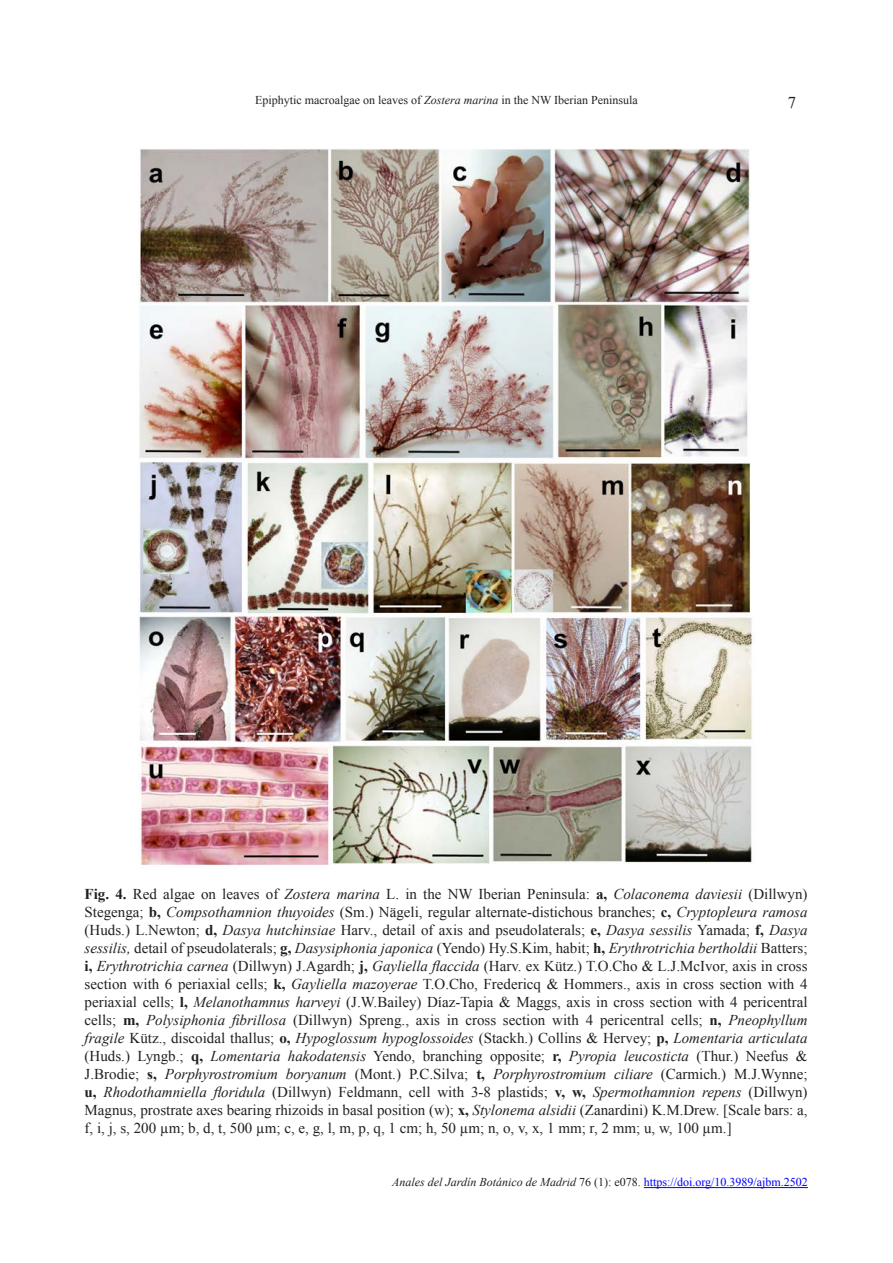
<style>
.page{position:relative;width:893px;height:1263px;background:#fff}
.page>*{position:absolute;margin:0;border:0;box-sizing:border-box;transform-origin:0 0}
.t1{font:16.5px "Times New Roman";color:#231f20}
.Titulo_articulo{font:15px/18px "Times New Roman";color:#231f20;text-align:justify}
.t2{font:12px "Times New Roman";color:#00f}
.t3{font:12px "Times New Roman";color:#231f20}
.s1{font-style:italic}
.s2{font-weight:700}
.s3{font-style:italic;color:#231f20}
.s4{color:#231f20}
</style>
<div class="page">
<hr style="left:644px;top:1187px;width:164px;height:1px;background:#00f">
<img style="left:139px;top:149px;width:615px;height:717px">
<p class="t3" style="left:255px;top:92px;width:384px">Epiphytic macroalgae on leaves of <span class="s1">Zostera marina</span> in the NW Iberian Peninsula</p>
<p class="t1" style="left:788px;top:91px;width:10px">7</p>
<p class="Titulo_articulo" style="left:85px;top:884px;width:724px"><span class="s2">Fig. 4.</span> Red algae on leaves of <span class="s1">Zostera marina</span> L. in the NW Iberian Peninsula: <span class="s2">a,</span> <span class="s1">Colaconema daviesii</span> (Dillwyn)<br>Stegenga; <span class="s2">b,</span> <span class="s1">Compsothamnion thuyoides</span> (Sm.) Nägeli, regular alternate-distichous branches; <span class="s2">c,</span> <span class="s1">Cryptopleura ramosa </span>(Huds.) L.Newton; <span class="s2">d,</span> <span class="s1">Dasya hutchinsiae</span> Harv., detail of axis and pseudolaterals; <span class="s2">e,</span> <span class="s1">Dasya sessilis</span> Yamada; <span class="s2">f,</span> <span class="s1">Dasya sessilis,</span> detail of pseudolaterals; <span class="s2">g,</span> <span class="s1">Dasysiphonia japonica</span> (Yendo) Hy.S.Kim, habit; <span class="s2">h,</span> <span class="s1">Erythrotrichia bertholdii</span> Batters; <span class="s2">i,</span> <span class="s1">Erythrotrichia carnea</span> (Dillwyn) J.Agardh; <span class="s2">j,</span> <span class="s1">Gayliella flaccida</span> (Harv. ex Kütz.) T.O.Cho &amp; L.J.McIvor, axis in cross section with 6 periaxial cells; <span class="s2">k,</span> <span class="s1">Gayliella mazoyerae</span> T.O.Cho, Fredericq &amp; Hommers., axis in cross section with 4 periaxial cells; <span class="s2">l,</span> <span class="s1">Melanothamnus harveyi</span> (J.W.Bailey) Díaz-Tapia &amp; Maggs, axis in cross section with 4 pericentral cells; <span class="s2">m,</span> <span class="s1">Polysiphonia fibrillosa</span> (Dillwyn) Spreng., axis in cross section with 4 pericentral cells; <span class="s2">n,</span> <span class="s1">Pneophyllum fragile</span> Kütz., discoidal thallus; <span class="s2">o,</span> <span class="s1">Hypoglossum hypoglossoides</span> (Stackh.) Collins &amp; Hervey; <span class="s2">p,</span> <span class="s1">Lomentaria articulata </span>(Huds.) Lyngb.; <span class="s2">q,</span> <span class="s1">Lomentaria hakodatensis</span> Yendo, branching opposite; <span class="s2">r,</span> <span class="s1">Pyropia leucosticta</span> (Thur.) Neefus &amp; J.Brodie; <span class="s2">s,</span> <span class="s1">Porphyrostromium boryanum</span> (Mont.) P.C.Silva; <span class="s2">t,</span> <span class="s1">Porphyrostromium ciliare</span> (Carmich.) M.J.Wynne; <span class="s2">u,</span> <span class="s1">Rhodothamniella floridula</span> (Dillwyn) Feldmann, cell with 3-8 plastids; <span class="s2">v, w,</span> <span class="s1">Spermothamnion repens</span> (Dillwyn)<br>Magnus, prostrate axes bearing rhizoids in basal position (w); <span class="s2">x,</span> <span class="s1">Stylonema alsidii</span> (Zanardini) K.M.Drew. [Scale bars: a, f, i, j, s, 200 µm; b, d, t, 500 µm; c, e, g, l, m, p, q, 1 cm; h, 50 µm; n, o, v, x, 1 mm; r, 2 mm; u, w, 100 µm.]</p>
<p class="t2" style="left:392px;top:1174px;width:417px"><span class="s3">Anales del Jardín Botánico de Madrid</span> <span class="s4">76 (1): e078.</span> https://doi.org/10.3989/ajbm.2502</p>
</div>
